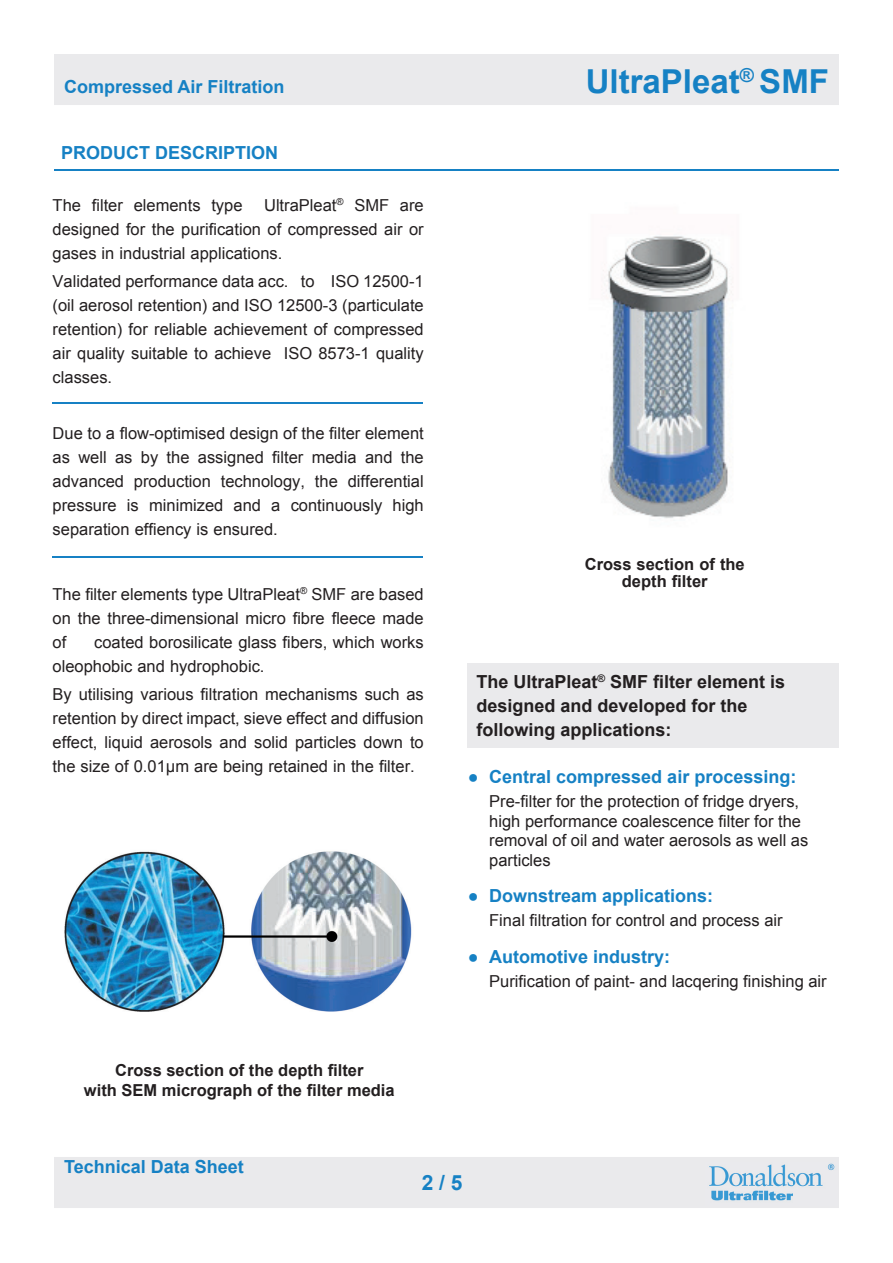
<style>
.page{position:relative;width:893px;height:1263px;background:#fff}
.page>*{position:absolute;margin:0;border:0;box-sizing:border-box;transform-origin:0 0}
.t1{font:700 33px "Arial";color:#1681c4}
.t2{font:700 21px "Arial";color:#1681c4}
.t3{font:700 18px "Arial";color:#1681c4}
.t4{font:700 18px/24px "Arial";color:#231f20}
.t5{font:16.5px/24px "Arial";color:#231f20;text-align:justify}
.t6{font:700 16.5px/16.5px "Arial";color:#231f20;text-align:center}
</style>
<div class="page">
<div style="left:54px;top:54px;width:785px;height:51px;background:#eaeaec"></div>
<div style="left:54px;top:1157px;width:785px;height:51px;background:#eaeaec"></div>
<hr style="left:54px;top:169px;width:785px;height:2px;background:#1681c4">
<img style="left:705px;top:1162px;width:133px;height:43px">
<img style="left:64px;top:851px;width:348px;height:161px">
<img style="left:603px;top:236px;width:130px;height:282px">
<hr style="left:52px;top:402px;width:370px;height:1px;background:#1681c4">
<hr style="left:52px;top:556px;width:370px;height:2px;background:#1681c4">
<div style="left:468px;top:663px;width:371px;height:84px;background:#eaeaec"></div>
<p class="t3" style="left:64px;top:75px;width:222px">Compressed Air Filtration</p>
<h1 class="t1" style="left:586px;top:59px;width:245px">UltraPleat<sup>®</sup> SMF</h1>
<p class="t3" style="left:61px;top:140px;width:219px">PRODUCT DESCRIPTION</p>
<p class="t5" style="left:53px;top:193px;width:191px">The filter elements type</p>
<p class="t5" style="left:53px;top:193px;width:373px;text-indent:211px">UltraPleat<sup>®</sup> SMF are designed for the purification of compressed air or gases in industrial applications.</p>
<p class="t5" style="left:53px;top:269px;width:373px">Validated performance data acc. to ISO 12500-1 (oil aerosol retention) and ISO 12500-3 (particulate retention) for reliable achievement of compressed air quality suitable to achieve ISO 8573-1 quality classes.</p>
<p class="t5" style="left:53px;top:422px;width:373px">Due to a flow-optimised design of the filter element as well as by the assigned filter media and the advanced production technology, the differential pressure is minimized and a continuously high separation effiency is ensured.</p>
<p class="t5" style="left:53px;top:582px;width:373px">The filter elements type UltraPleat<sup>®</sup> SMF are based on the three-dimensional micro fibre fleece made of</p>
<p class="t5" style="left:53px;top:630px;width:373px;text-indent:42px">coated borosilicate glass fibers, which works oleophobic and hydrophobic.</p>
<p class="t5" style="left:53px;top:682px;width:373px">By utilising various filtration mechanisms such as retention by direct impact, sieve effect and diffusion effect, liquid aerosols and solid particles down to the size of 0.01µm are being retained in the filter.</p>
<p class="t6" style="left:84px;top:1060px;width:312px;line-height:19.8px">Cross section of the depth filter<br>with SEM micrograph of the filter media</p>
<p class="t6" style="left:585px;top:557px;width:161px">Cross section of the depth filter</p>
<p class="t4" style="left:476px;top:670px;width:310px">The UltraPleat<sup>®</sup> SMF filter element is designed and developed for the following applications:</p>
<p class="t3" style="left:468px;top:765px;width:330px">● Central compressed air processing:</p>
<p class="t5" style="left:489px;top:792px;width:321px;line-height:19.5px;text-align:left">Pre-filter for the protection of fridge dryers, high performance coalescence filter for the removal of oil and water aerosols as well as particles</p>
<p class="t3" style="left:468px;top:884px;width:247px">● Downstream applications:</p>
<p class="t5" style="left:489px;top:908px;width:295px">Final filtration for control and process air</p>
<p class="t3" style="left:468px;top:944px;width:204px">● Automotive industry:</p>
<p class="t5" style="left:489px;top:969px;width:339px">Purification of paint- and lacqering finishing air</p>
<p class="t3" style="left:64px;top:1155px;width:181px">Technical Data Sheet</p>
<p class="t2" style="left:422px;top:1169px;width:42px">2 / 5</p>
</div>
